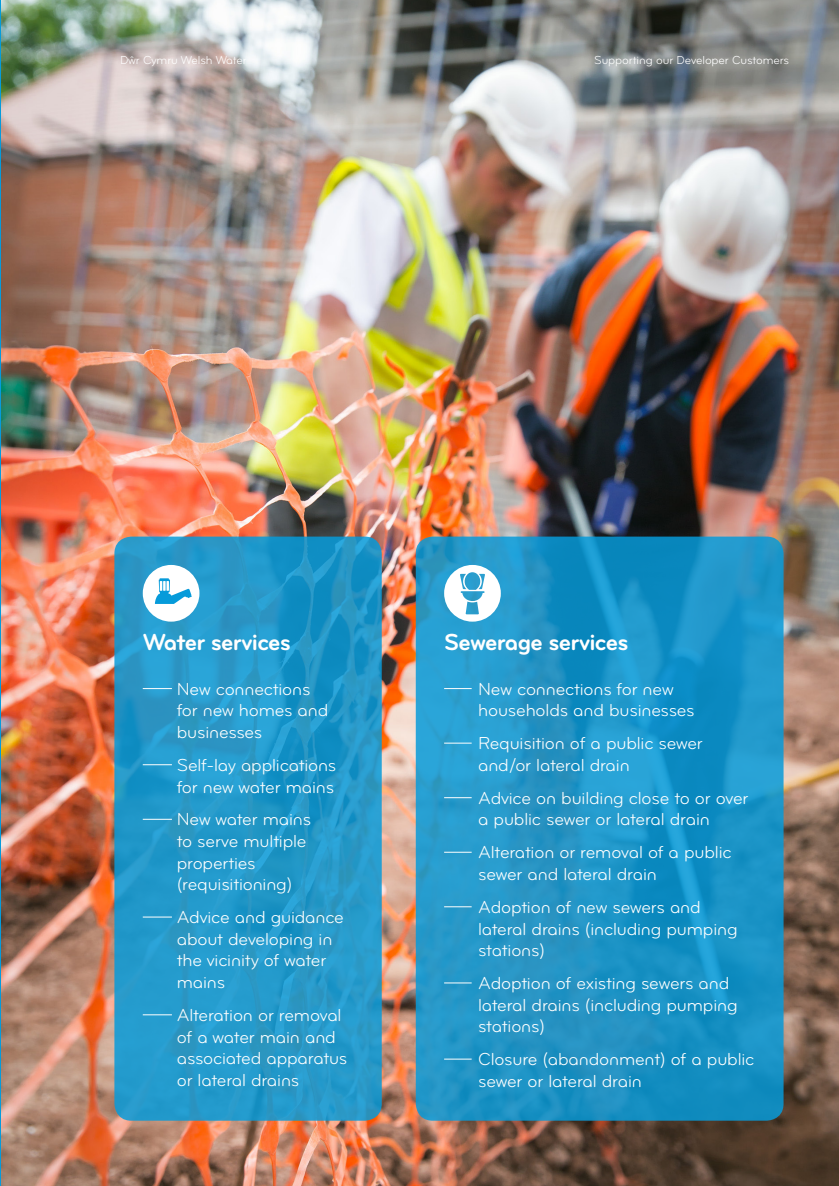
<style>
.page{position:relative;width:839px;height:1186px;background:#fff}
.page>*{position:absolute;margin:0;border:0;box-sizing:border-box;transform-origin:0 0}
.sub_title{font:24px "Bryant Pro Bold Alternate";letter-spacing:-.03em;color:#fff}
.bullet_2_col{font:18px/21.6px "Bryant Pro Regular Alternate";letter-spacing:-.01em;color:#fff}
.t1{font:12px "Bryant Pro Regular Alternate";letter-spacing:-.01em;color:#fff}
</style>
<div class="page">
<hr style="left:0;top:0;width:1px;height:1186px;background:#069bda">
<img style="left:1px;top:0;width:838px;height:1186px">
<svg style="left:114px;top:536px;width:268px;height:584px;fill:#2799c9"></svg>
<svg style="left:416px;top:536px;width:367px;height:584px"></svg>
<svg style="left:143px;top:688px;width:29px;height:1px"></svg>
<svg style="left:143px;top:764px;width:29px;height:1px"></svg>
<svg style="left:143px;top:819px;width:29px;height:1px"></svg>
<svg style="left:143px;top:916px;width:29px;height:1px"></svg>
<svg style="left:143px;top:1014px;width:29px;height:1px"></svg>
<div style="left:143px;top:565px;width:56px;height:56px;background:#fff;border-radius:50%"></div>
<svg style="left:155px;top:578px;width:37px;height:26px"></svg>
<svg style="left:444px;top:688px;width:28px;height:1px"></svg>
<svg style="left:444px;top:742px;width:28px;height:1px"></svg>
<svg style="left:444px;top:797px;width:28px;height:1px"></svg>
<svg style="left:444px;top:852px;width:28px;height:1px"></svg>
<svg style="left:444px;top:906px;width:28px;height:1px"></svg>
<svg style="left:444px;top:982px;width:28px;height:1px"></svg>
<svg style="left:444px;top:1058px;width:28px;height:1px"></svg>
<svg style="left:444px;top:565px;width:57px;height:56px"></svg>
<p class="t1" style="left:120px;top:53px;width:128px">Dŵr Cymru Welsh Water</p>
<p class="t1" style="left:594px;top:53px;width:196px">Supporting our Developer Customers</p>
<p class="sub_title" style="left:143px;top:630px;width:150px">Water services</p>
<p class="bullet_2_col" style="left:177px;top:678px;width:153px">New connections for new homes and businesses</p>
<p class="bullet_2_col" style="left:177px;top:754px;width:161px">Self-lay applications for new water mains</p>
<p class="bullet_2_col" style="left:177px;top:809px;width:136px">New water mains to serve multiple properties (requisitioning)</p>
<p class="bullet_2_col" style="left:177px;top:907px;width:169px">Advice and guidance about developing in the vicinity of water mains</p>
<p class="bullet_2_col" style="left:177px;top:1004px;width:172px">Alteration or removal of a water main and associated apparatus or lateral drains</p>
<p class="sub_title" style="left:444px;top:630px;width:186px">Sewerage services</p>
<p class="bullet_2_col" style="left:478px;top:678px;width:218px">New connections for new households and businesses</p>
<p class="bullet_2_col" style="left:478px;top:733px;width:226px">Requisition of a public sewer and/or lateral drain</p>
<p class="bullet_2_col" style="left:478px;top:787px;width:272px">Advice on building close to or over a public sewer or lateral drain</p>
<p class="bullet_2_col" style="left:478px;top:842px;width:255px">Alteration or removal of a public sewer and lateral drain</p>
<p class="bullet_2_col" style="left:478px;top:896px;width:261px">Adoption of new sewers and lateral drains (including pumping stations)</p>
<p class="bullet_2_col" style="left:478px;top:973px;width:261px">Adoption of existing sewers and lateral drains (including pumping stations)</p>
<p class="bullet_2_col" style="left:478px;top:1049px;width:278px">Closure (abandonment) of a public sewer or lateral drain</p>
</div>
